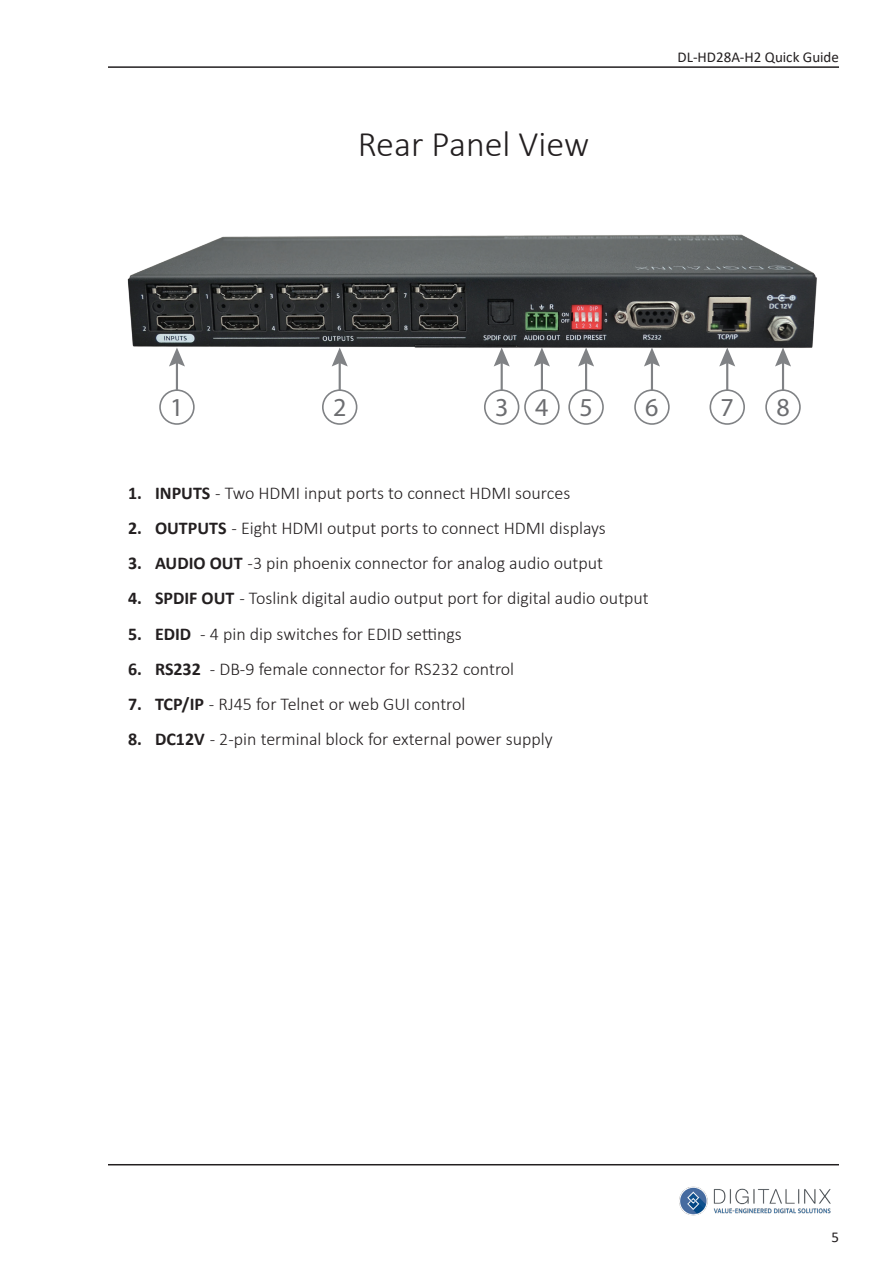
<style>
.page{position:relative;width:893px;height:1263px;background:#fff}
.page>*{position:absolute;margin:0;border:0;box-sizing:border-box;transform-origin:0 0}
.Main_Headings{font:300 36px "Calibri";color:#231f20}
.t1{font:25.95px "Myriad Pro";color:#6c6d70}
.t2{font:300 18px "Calibri";color:#231f20}
.t3{font:15px "Calibri";color:#231f20}
.s1{font-weight:700}
</style>
<div class="page">
<hr style="left:108px;top:66px;width:731px;height:2px;background:#231f20">
<hr style="left:108px;top:1164px;width:731px;height:1px;background:#231f20">
<img style="left:679px;top:1186px;width:152px;height:30px">
<img style="left:127px;top:234px;width:690px;height:191px">
<div style="left:159px;top:389px;width:36px;height:36px;border:2px solid #808285;border-radius:50%"></div>
<hr style="left:176px;top:360px;width:2px;height:30px;background:#808285">
<svg style="left:169px;top:347px;width:16px;height:19px"></svg>
<div style="left:322px;top:389px;width:35px;height:36px;border:2px solid #808285;border-radius:50%"></div>
<hr style="left:339px;top:360px;width:2px;height:30px;background:#808285">
<svg style="left:332px;top:347px;width:16px;height:19px"></svg>
<div style="left:484px;top:389px;width:35px;height:36px;border:2px solid #808285;border-radius:50%"></div>
<hr style="left:501px;top:360px;width:2px;height:30px;background:#808285">
<svg style="left:494px;top:347px;width:16px;height:19px"></svg>
<div style="left:524px;top:389px;width:36px;height:36px;border:2px solid #808285;border-radius:50%"></div>
<hr style="left:541px;top:360px;width:2px;height:30px;background:#808285">
<svg style="left:534px;top:347px;width:16px;height:19px"></svg>
<div style="left:568px;top:389px;width:36px;height:36px;border:2px solid #808285;border-radius:50%"></div>
<hr style="left:585px;top:360px;width:2px;height:30px;background:#808285">
<svg style="left:578px;top:347px;width:16px;height:19px"></svg>
<div style="left:634px;top:389px;width:36px;height:36px;border:2px solid #808285;border-radius:50%"></div>
<hr style="left:651px;top:360px;width:2px;height:30px;background:#808285">
<svg style="left:644px;top:347px;width:16px;height:19px"></svg>
<div style="left:709px;top:389px;width:36px;height:36px;border:2px solid #808285;border-radius:50%"></div>
<hr style="left:726px;top:360px;width:2px;height:30px;background:#808285">
<svg style="left:719px;top:347px;width:16px;height:19px"></svg>
<div style="left:765px;top:389px;width:36px;height:36px;border:2px solid #808285;border-radius:50%"></div>
<hr style="left:782px;top:360px;width:2px;height:30px;background:#808285">
<svg style="left:775px;top:347px;width:16px;height:19px"></svg>
<p class="Main_Headings" style="left:358px;top:122px;width:233px">Rear Panel View</p>
<p class="t3" style="left:677px;top:46px;width:163px">DL-HD28A-H2 Quick Guide</p>
<p class="t1" style="left:170px;top:391px;width:15px">1</p>
<p class="t1" style="left:333px;top:391px;width:15px">2</p>
<p class="t1" style="left:495px;top:391px;width:99px">345</p>
<p class="t1" style="left:645px;top:391px;width:15px">6</p>
<p class="t1" style="left:721px;top:391px;width:15px">7</p>
<p class="t1" style="left:776px;top:391px;width:15px">8</p>
<p class="t2" style="left:128px;top:482px;width:444px"><span class="s1">1. INPUTS</span> - Two HDMI input ports to connect HDMI sources</p>
<p class="t2" style="left:128px;top:517px;width:479px"><span class="s1">2. OUTPUTS</span> - Eight HDMI output ports to connect HDMI displays</p>
<p class="t2" style="left:128px;top:552px;width:477px"><span class="s1">3. AUDIO OUT</span> -3 pin phoenix connector for analog audio output</p>
<p class="t2" style="left:128px;top:587px;width:522px"><span class="s1">4. SPDIF OUT</span> - Toslink digital audio output port for digital audio output</p>
<p class="t2" style="left:128px;top:622px;width:335px"><span class="s1">5. EDID</span> - 4 pin dip switches for EDID settings</p>
<p class="t2" style="left:128px;top:657px;width:388px"><span class="s1">6. RS232</span> - DB-9 female connector for RS232 control</p>
<p class="t2" style="left:128px;top:693px;width:339px"><span class="s1">7. TCP/IP</span> - RJ45 for Telnet or web GUI control</p>
<p class="t2" style="left:128px;top:728px;width:426px"><span class="s1">8. DC12V</span> - 2-pin terminal block for external power supply</p>
<p class="t3" style="left:831px;top:1227px;width:9px">5</p>
</div>
